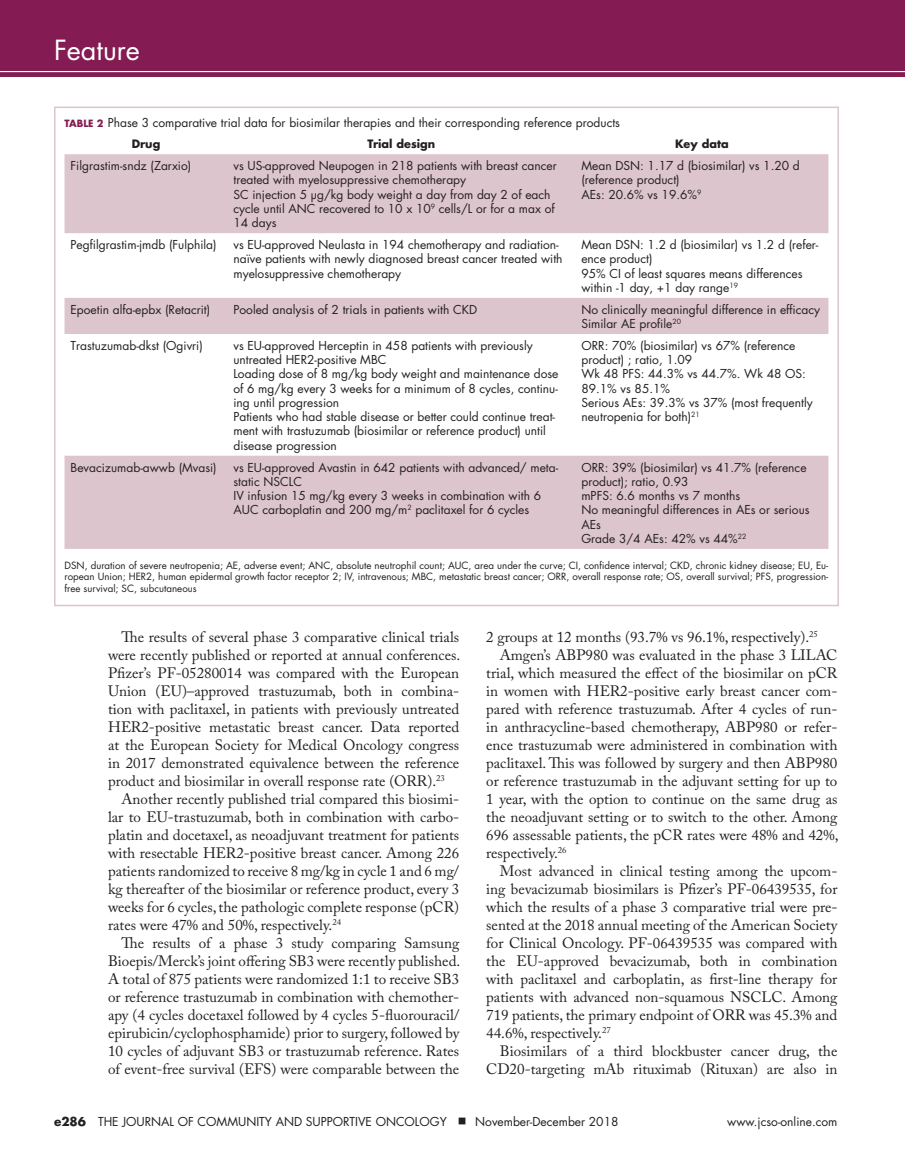
<style>
.page{position:relative;width:905px;height:1175px;background:#fff}
.page>*{position:absolute;margin:0;border:0;box-sizing:border-box;transform-origin:0 0}
.t1{font:27px "Futura Std";color:#fff}
.body{font:15px/18px "Adobe Caslon Pro";color:#231f20;text-align:justify}
.Table_body{font:12px/14.2px "Futura Std";color:#231f20}
.Table_title{font:12px "Futura Std";color:#231f20}
.Table_label{font:700 11.25px "Futura Std";color:#231f20}
.t2{font:9.75px/11.2px "Futura Std";color:#231f20;text-align:justify}
.s1{font-weight:700;font-size:9.75px;color:#851b53}
.s2{font-weight:700}
</style>
<div class="page">
<div style="left:0;top:0;width:904px;height:76px;background:#851b53"></div>
<hr style="left:0;top:71px;width:904px;height:1px;background:#fff">
<svg style="left:64px;top:154px;width:764px;height:395px;fill:#ddc5cd"></svg>
<h1 class="t1" style="left:54px;top:32px;width:87px">Feature</h1>
<p class="Table_title" style="left:64px;top:115px;width:557px"><span class="s1">TABLE 2</span> Phase 3 comparative trial data for biosimilar therapies and their corresponding reference products</p>
<p class="Table_label" style="left:132px;top:136px;width:30px">Drug</p>
<p class="Table_label" style="left:367px;top:136px;width:69px">Trial design</p>
<p class="Table_label" style="left:675px;top:136px;width:55px">Key data</p>
<p class="Table_body" style="left:70px;top:159px;width:122px">Filgrastim-sndz (Zarxio)</p>
<p class="Table_body" style="left:233px;top:159px;width:325px">vs US-approved Neupogen in 218 patients with breast cancer treated with myelosuppressive chemotherapy</p>
<p class="Table_body" style="left:233px;top:187px;width:323px">SC injection 5 µg/kg body weight a day from day 2 of each cycle until ANC recovered to 10 x 10<sup>9</sup> cells/L or for a max of<br>14 days</p>
<p class="Table_body" style="left:581px;top:159px;width:220px">Mean DSN: 1.17 d (biosimilar) vs 1.20 d (reference product)</p>
<p class="Table_body" style="left:581px;top:187px;width:121px">AEs: 20.6% vs 19.6%<sup>9</sup></p>
<p class="Table_body" style="left:71px;top:238px;width:148px">Pegfilgrastim-jmdb (Fulphila)</p>
<p class="Table_body" style="left:233px;top:238px;width:330px">vs EU-approved Neulasta in 194 chemotherapy and radiation&shy;naïve patients with newly diagnosed breast cancer treated with myelosuppressive chemotherapy</p>
<p class="Table_body" style="left:581px;top:238px;width:238px">Mean DSN: 1.2 d (biosimilar) vs 1.2 d (refer&shy;ence product)</p>
<p class="Table_body" style="left:581px;top:266px;width:223px">95% CI of least squares means differences within -1 day, +1 day range<sup>19</sup></p>
<p class="Table_body" style="left:70px;top:302px;width:141px">Epoetin alfa-epbx (Retacrit)</p>
<p class="Table_body" style="left:233px;top:302px;width:245px">Pooled analysis of 2 trials in patients with CKD</p>
<p class="Table_body" style="left:581px;top:302px;width:240px">No clinically meaningful difference in efficacy</p>
<p class="Table_body" style="left:581px;top:316px;width:101px">Similar AE profile<sup>20</sup></p>
<p class="Table_body" style="left:70px;top:338px;width:134px">Trastuzumab-dkst (Ogivri)</p>
<p class="Table_body" style="left:233px;top:338px;width:301px">vs EU-approved Herceptin in 458 patients with previously untreated HER2-positive MBC</p>
<p class="Table_body" style="left:233px;top:367px;width:326px;text-align:justify">Loading dose of 8 mg/kg body weight and maintenance dose of 6 mg/kg every 3 weeks for a minimum of 8 cycles, continu&shy;ing until progression</p>
<p class="Table_body" style="left:233px;top:410px;width:323px">Patients who had stable disease or better could continue treat&shy;ment with trastuzumab (biosimilar or reference product) until disease progression</p>
<p class="Table_body" style="left:581px;top:338px;width:215px">ORR: 70% (biosimilar) vs 67% (reference product) ; ratio, 1.09</p>
<p class="Table_body" style="left:581px;top:367px;width:226px">Wk 48 PFS: 44.3% vs 44.7%. Wk 48 OS:<br>89.1% vs 85.1%</p>
<p class="Table_body" style="left:581px;top:395px;width:233px">Serious AEs: 39.3% vs 37% (most frequently neutropenia for both)<sup>21</sup></p>
<p class="Table_body" style="left:581px;top:460px;width:227px">ORR: 39% (biosimilar) vs 41.7% (reference product); ratio, 0.93</p>
<p class="Table_body" style="left:581px;top:489px;width:160px">mPFS: 6.6 months vs 7 months</p>
<p class="Table_body" style="left:581px;top:503px;width:230px">No meaningful differences in AEs or serious<br>AEs</p>
<p class="Table_body" style="left:581px;top:531px;width:166px">Grade 3/4 AEs: 42% vs 44%<sup>22</sup></p>
<p class="t2" style="left:64px;top:560px;width:765px">DSN, duration of severe neutropenia; AE, adverse event; ANC, absolute neutrophil count; AUC, area under the curve; CI, confidence interval; CKD, chronic kidney disease; EU, Eu&shy;ropean Union; HER2, human epidermal growth factor receptor 2; IV, intravenous; MBC, metastatic breast cancer; ORR, overall response rate; OS, overall survival; PFS, progression&shy;free survival; SC, subcutaneous</p>
<p class="Table_body" style="left:70px;top:460px;width:148px">Bevacizumab-awwb (Mvasi)</p>
<p class="Table_body" style="left:233px;top:460px;width:326px">vs EU-approved Avastin in 642 patients with advanced/ meta&shy;static NSCLC</p>
<p class="Table_body" style="left:233px;top:489px;width:309px">IV infusion 15 mg/kg every 3 weeks in combination with 6<br>AUC carboplatin and 200 mg/m<sup>2</sup> paclitaxel for 6 cycles</p>
<p class="body" style="left:108px;top:628px;width:354px;text-indent:14px">The results of several phase 3 comparative clinical trials were recently published or reported at annual conferences.<br>Pfizer’s PF-05280014 was compared with the European Union (EU)–approved trastuzumab, both in combina&shy;tion with paclitaxel, in patients with previously untreated HER2-positive metastatic breast cancer. Data reported at the European Society for Medical Oncology congress in 2017 demonstrated equivalence between the reference product and biosimilar in overall response rate (ORR).<sup>23</sup></p>
<p class="body" style="left:108px;top:790px;width:353px;text-indent:14px">Another recently published trial compared this biosimi&shy;lar to EU-trastuzumab, both in combination with carbo&shy;platin and docetaxel, as neoadjuvant treatment for patients with resectable HER2-positive breast cancer. Among 226 patients randomized to receive 8 mg/kg in cycle 1 and 6 mg/ kg thereafter of the biosimilar or reference product, every 3 weeks for 6 cycles, the pathologic complete response (pCR) rates were 47% and 50%, respectively.<sup>24</sup></p>
<p class="body" style="left:108px;top:934px;width:354px;text-indent:14px">The results of a phase 3 study comparing Samsung Bioepis/Merck’s joint offering SB3 were recently published.<br>A total of 875 patients were randomized 1:1 to receive SB3 or reference trastuzumab in combination with chemother&shy;apy (4 cycles docetaxel followed by 4 cycles 5-fluorouracil/ epirubicin/cyclophosphamide) prior to surgery, followed by 10 cycles of adjuvant SB3 or trastuzumab reference. Rates of event-free survival (EFS) were comparable between the</p>
<p class="body" style="left:486px;top:628px;width:333px">2 groups at 12 months (93.7% vs 96.1%, respectively).<sup>25</sup></p>
<p class="body" style="left:486px;top:646px;width:354px;text-indent:14px">Amgen’s ABP980 was evaluated in the phase 3 LILAC trial, which measured the effect of the biosimilar on pCR in women with HER2-positive early breast cancer com&shy;pared with reference trastuzumab. After 4 cycles of run&shy;in anthracycline-based chemotherapy, ABP980 or refer&shy;ence trastuzumab were administered in combination with paclitaxel. This was followed by surgery and then ABP980 or reference trastuzumab in the adjuvant setting for up to 1 year, with the option to continue on the same drug as the neoadjuvant setting or to switch to the other. Among 696 assessable patients, the pCR rates were 48% and 42%, respectively.<sup>26</sup></p>
<p class="body" style="left:486px;top:862px;width:353px;text-indent:14px">Most advanced in clinical testing among the upcom&shy;ing bevacizumab biosimilars is Pfizer’s PF-06439535, for which the results of a phase 3 comparative trial were pre&shy;sented at the 2018 annual meeting of the American Society for Clinical Oncology. PF-06439535 was compared with the EU-approved bevacizumab, both in combination with paclitaxel and carboplatin, as first-line therapy for patients with advanced non-squamous NSCLC. Among 719 patients, the primary endpoint of ORR was 45.3% and 44.6%, respectively.<sup>27</sup></p>
<p class="body" style="left:486px;top:1042px;width:353px;text-align:right">Biosimilars of a third blockbuster cancer drug, the<br>CD20-targeting mAb rituximab (Rituxan) are also in</p>
<p class="Table_body" style="left:54px;top:1114px;width:394px"><span class="s2">e286</span> THE JOURNAL OF COMMUNITY AND SUPPORTIVE ONCOLOGY</p>
<p class="Table_body" style="left:475px;top:1114px;width:145px">November-December 2018</p>
<p class="Table_body" style="left:727px;top:1114px;width:112px">www.jcso-online.com</p>
</div>
